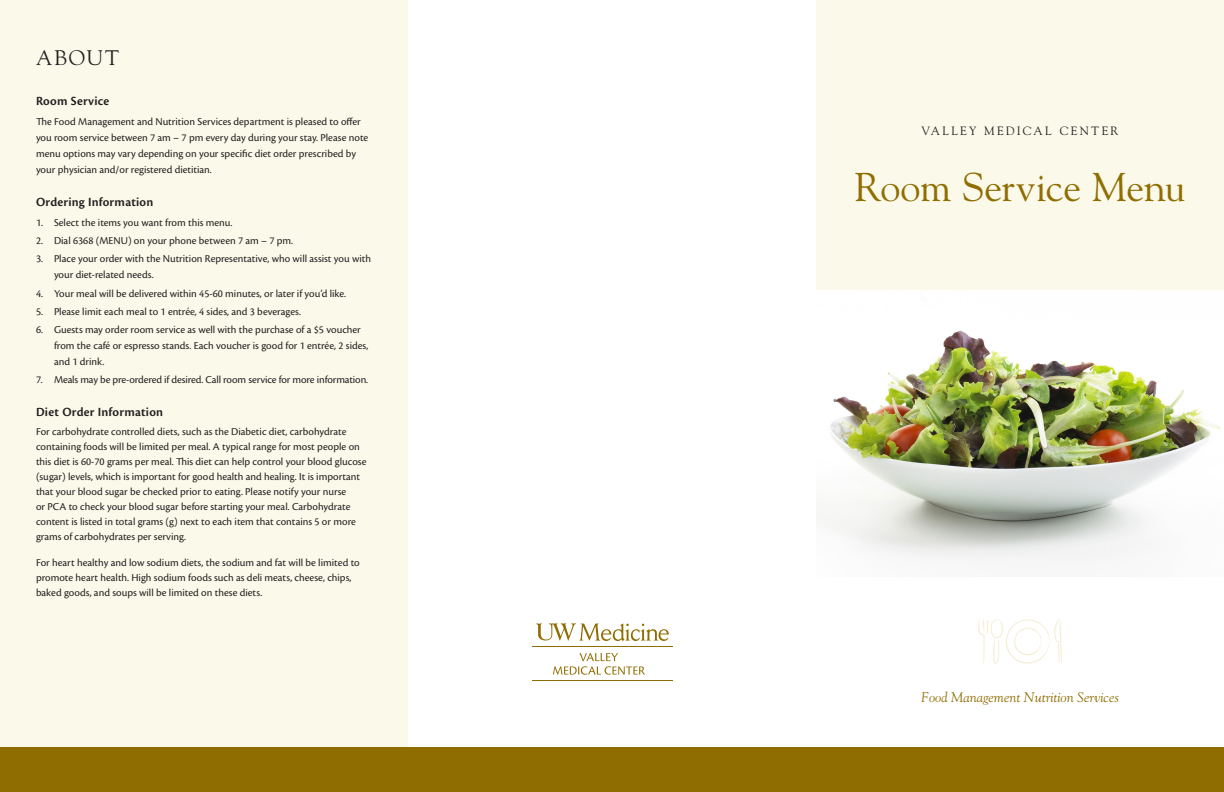
<style>
.page{position:relative;width:1224px;height:792px;background:#fff}
.page>*{position:absolute;margin:0;border:0;box-sizing:border-box;transform-origin:0 0}
.t1{font:40px "Goudy";letter-spacing:-.01em;color:#906d00}
.t2{font:21px "Goudy";letter-spacing:.09em;color:#231f20}
.t3{font:italic 14px "Goudy";color:#906d00}
.t4{font:600 13px "Cronos Pro";letter-spacing:.02em;color:#231f20}
.t5{font:12px "Goudy";letter-spacing:.185em;color:#231f20}
.t6{font:11px/15px "Cronos Pro";color:#231f20}
</style>
<div class="page">
<hr style="left:532px;top:646px;width:141px;height:1px;background:#906d00">
<hr style="left:532px;top:680px;width:141px;height:1px;background:#906d00">
<svg style="left:536px;top:623px;width:133px;height:18px"></svg>
<svg style="left:553px;top:653px;width:92px;height:22px"></svg>
<svg style="left:978px;top:618px;width:84px;height:47px"></svg>
<div style="left:0;top:0;width:408px;height:792px;background:#faf9ea"></div>
<div style="left:0;top:748px;width:1224px;height:44px;background:#906d00"></div>
<div style="left:816px;top:0;width:408px;height:300px;background:#faf9ea"></div>
<img style="left:816px;top:291px;width:408px;height:269px">
<p class="t2" style="left:36px;top:44px;width:85px">ABOUT</p>
<p class="t4" style="left:36px;top:93px;width:75px">Room Service</p>
<p class="t6" style="left:36px;top:114px;width:334px;line-height:16px">The Food Management and Nutrition Services department is pleased to offer you room service between 7 am – 7 pm every day during your stay. Please note menu options may vary depending on your specific diet order prescribed by your physician and/or registered dietitian.</p>
<p class="t4" style="left:36px;top:194px;width:119px">Ordering Information</p>
<p class="t6" style="left:36px;top:215px;width:198px">1. Select the items you want from this menu.</p>
<p class="t6" style="left:36px;top:233px;width:259px">2. Dial 6368 (MENU) on your phone between 7 am – 7 pm.</p>
<p class="t6" style="left:54px;top:251px;width:319px;line-height:16px;text-indent:-18px">3. Place your order with the Nutrition Representative, who will assist you with your diet-related needs.</p>
<p class="t6" style="left:36px;top:286px;width:312px">4. Your meal will be delivered within 45-60 minutes, or later if you’d like.</p>
<p class="t6" style="left:36px;top:304px;width:267px">5. Please limit each meal to 1 entrée, 4 sides, and 3 beverages.</p>
<p class="t6" style="left:54px;top:322px;width:316px;line-height:16px;text-indent:-18px">6. Guests may order room service as well with the purchase of a $5 voucher from the café or espresso stands. Each voucher is good for 1 entrée, 2 sides, and 1 drink.</p>
<p class="t6" style="left:36px;top:372px;width:334px">7. Meals may be pre-ordered if desired. Call room service for more information.</p>
<p class="t4" style="left:36px;top:404px;width:129px">Diet Order Information</p>
<p class="t6" style="left:36px;top:424px;width:332px">For carbohydrate controlled diets, such as the Diabetic diet, carbohydrate containing foods will be limited per meal. A typical range for most people on this diet is 60-70 grams per meal. This diet can help control your blood glucose (sugar) levels, which is important for good health and healing. It is important that your blood sugar be checked prior to eating. Please notify your nurse<br>or PCA to check your blood sugar before starting your meal. Carbohydrate content is listed in total grams (g) next to each item that contains 5 or more grams of carbohydrates per serving.</p>
<p class="t6" style="left:36px;top:555px;width:325px">For heart healthy and low sodium diets, the sodium and fat will be limited to promote heart health. High sodium foods such as deli meats, cheese, chips, baked goods, and soups will be limited on these diets.</p>
<p class="t5" style="left:921px;top:124px;width:199px">VALLEY MEDICAL CENTER</p>
<p class="t1" style="left:855px;top:163px;width:332px">Room Service Menu</p>
<p class="t3" style="left:921px;top:689px;width:199px">Food Management Nutrition Services</p>
</div>
